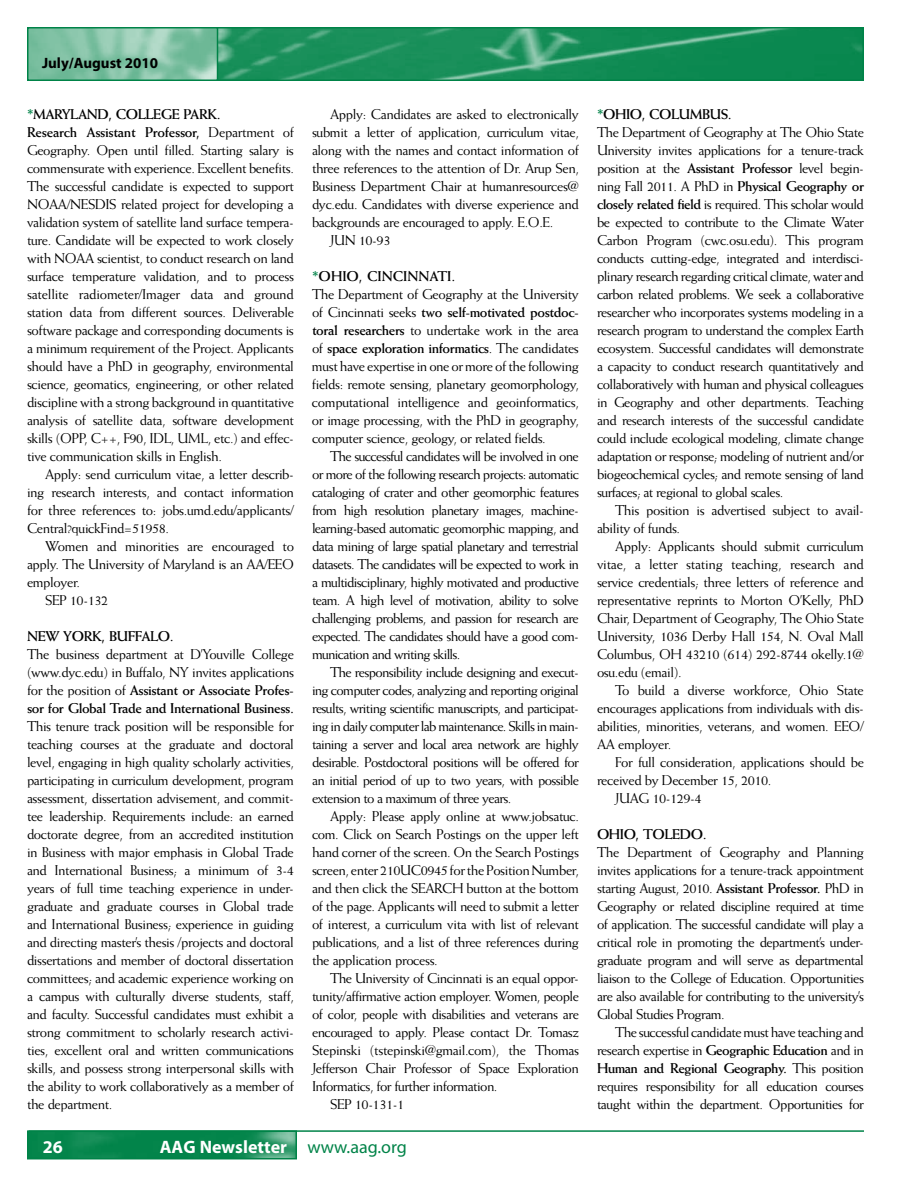
<style>
.page{position:relative;width:918px;height:1188px;background:#fff}
.page>*{position:absolute;margin:0;border:0;box-sizing:border-box;transform-origin:0 0}
.t1{font:700 18px "Myriad";color:#fff}
.t2{font:700 15px "Myriad";color:#000}
.t3{font:14.25px/18px "Weiss";letter-spacing:-.03em;color:#000;text-align:justify}
.t4{font:700 14.25px "Weiss";letter-spacing:-.03em;color:#000}
.s1{font-weight:700;color:#008348}
.s2{font-weight:700}
.s3{font-weight:400;color:#008348}
</style>
<div class="page">
<img style="left:30px;top:1133px;width:264px;height:23px">
<div style="left:27px;top:1130px;width:270px;height:29px;border:2px solid #008348"></div>
<hr style="left:29px;top:1130px;width:835px;height:2px;background:#008348">
<img style="left:218px;top:30px;width:643px;height:48px">
<div style="left:27px;top:27px;width:837px;height:54px;border:2px solid #008348"></div>
<img style="left:30px;top:30px;width:185px;height:48px">
<div style="left:27px;top:27px;width:191px;height:54px;border:2px solid #008348"></div>
<p class="t2" style="left:42px;top:56px;width:118px">July/August 2010</p>
<p class="t3" style="left:27px;top:105px;width:269px;text-align:left"><span class="s1">*</span><span class="s2">MARYLAND, COLLEGE PARK.<br>Research Assistant Professor,</span> Department of Geography. Open until filled. Starting salary is commensurate with experience. Excellent benefits.<br>The successful candidate is expected to support NOAA/NESDIS related project for developing a validation system of satellite land surface tempera&shy;ture. Candidate will be expected to work closely with NOAA scientist, to conduct research on land surface temperature validation, and to process satellite radiometer/Imager data and ground station data from different sources. Deliverable software package and corresponding documents is a minimum requirement of the Project. Applicants should have a PhD in geography, environmental science, geomatics, engineering, or other related discipline with a strong background in quantitative analysis of satellite data, software development skills (OPP, C++, F90, IDL, UML, etc.) and effec&shy;tive communication skills in English.</p>
<p class="t3" style="left:27px;top:465px;width:269px;text-indent:18px">Apply: send curriculum vitae, a letter describ&shy;ing research interests, and contact information for three references to: jobs.umd.edu/applicants/ Central?quickFind=51958.</p>
<p class="t3" style="left:45px;top:537px;width:251px">Women and minorities are encouraged to</p>
<p class="t3" style="left:27px;top:555px;width:269px">apply. The University of Maryland is an AA/EEO</p>
<p class="t3" style="left:27px;top:573px;width:55px">employer.</p>
<p class="t3" style="left:45px;top:591px;width:65px">SEP 10-132</p>
<p class="t4" style="left:27px;top:628px;width:148px">NEW YORK, BUFFALO.</p>
<p class="t3" style="left:27px;top:645px;width:269px">The business department at D’Youville College (www.dyc.edu) in Buffalo, NY invites applications for the position of <span class="s2">Assistant or Associate Profes&shy;sor for Global Trade and International Business.</span></p>
<p class="t3" style="left:27px;top:717px;width:269px">This tenure track position will be responsible for teaching courses at the graduate and doctoral level, engaging in high quality scholarly activities, participating in curriculum development, program assessment, dissertation advisement, and commit&shy;tee leadership. Requirements include: an earned doctorate degree, from an accredited institution in Business with major emphasis in Global Trade and International Business; a minimum of 3-4 years of full time teaching experience in under&shy;graduate and graduate courses in Global trade and International Business; experience in guiding and directing master’s thesis /projects and doctoral dissertations and member of doctoral dissertation committees; and academic experience working on a campus with culturally diverse students, staff, and faculty. Successful candidates must exhibit a strong commitment to scholarly research activi&shy;ties, excellent oral and written communications skills, and possess strong interpersonal skills with the ability to work collaboratively as a member of the department.</p>
<p class="t3" style="left:330px;top:105px;width:250px">Apply: Candidates are asked to electronically</p>
<p class="t3" style="left:312px;top:123px;width:268px">submit a letter of application, curriculum vitae,</p>
<p class="t3" style="left:312px;top:141px;width:268px">along with the names and contact information of</p>
<p class="t3" style="left:312px;top:159px;width:269px">three references to the attention of Dr. Arup Sen,</p>
<p class="t3" style="left:312px;top:177px;width:269px">Business Department Chair at humanresources@</p>
<p class="t3" style="left:312px;top:195px;width:269px">dyc.edu. Candidates with diverse experience and</p>
<p class="t3" style="left:312px;top:213px;width:243px">backgrounds are encouraged to apply. E.O.E.</p>
<p class="t3" style="left:330px;top:231px;width:62px">JUN 10-93</p>
<p class="t3" style="left:312px;top:267px;width:269px;text-align:left"><span class="s1">*</span><span class="s2">OHIO, CINCINNATI.<br></span>The Department of Geography at the University of Cincinnati seeks <span class="s2">two self-motivated postdoc&shy;toral researchers</span> to undertake work in the area of <span class="s2">space exploration informatics</span>. The candidates must have expertise in one or more of the following fields: remote sensing, planetary geomorphology, computational intelligence and geoinformatics, or image processing, with the PhD in geography, computer science, geology, or related fields.</p>
<p class="t3" style="left:312px;top:447px;width:269px;text-indent:18px">The successful candidates will be involved in one or more of the following research projects: automatic cataloging of crater and other geomorphic features from high resolution planetary images, machine&shy;learning-based automatic geomorphic mapping, and data mining of large spatial planetary and terrestrial datasets. The candidates will be expected to work in a multidisciplinary, highly motivated and productive team. A high level of motivation, ability to solve challenging problems, and passion for research are expected. The candidates should have a good com&shy;munication and writing skills.</p>
<p class="t3" style="left:312px;top:663px;width:269px;text-indent:18px">The responsibility include designing and execut&shy;ing computer codes, analyzing and reporting original results, writing scientific manuscripts, and participat&shy;ing in daily computer lab maintenance. Skills in main&shy;taining a server and local area network are highly desirable. Postdoctoral positions will be offered for an initial period of up to two years, with possible extension to a maximum of three years.</p>
<p class="t3" style="left:312px;top:807px;width:269px;text-indent:18px">Apply: Please apply online at www.jobsatuc. com. Click on Search Postings on the upper left hand corner of the screen. On the Search Postings screen, enter 210UC0945 for the Position Number, and then click the SEARCH button at the bottom of the page. Applicants will need to submit a letter of interest, a curriculum vita with list of relevant publications, and a list of three references during the application process.</p>
<p class="t3" style="left:330px;top:969px;width:250px">The University of Cincinnati is an equal oppor-</p>
<p class="t3" style="left:312px;top:987px;width:269px">tunity/affirmative action employer. Women, people</p>
<p class="t3" style="left:312px;top:1005px;width:269px">of color, people with disabilities and veterans are</p>
<p class="t3" style="left:312px;top:1023px;width:268px">encouraged to apply. Please contact Dr. Tomasz</p>
<p class="t3" style="left:312px;top:1041px;width:269px">Stepinski (tstepinski@gmail.com), the Thomas</p>
<p class="t3" style="left:312px;top:1059px;width:268px">Jefferson Chair Professor of Space Exploration</p>
<p class="t3" style="left:312px;top:1077px;width:187px">Informatics, for further information.</p>
<p class="t3" style="left:330px;top:1095px;width:76px">SEP 10-131-1</p>
<p class="t1" style="left:43px;top:1137px;width:21px">26</p>
<p class="t1" style="left:160px;top:1137px;width:249px">AAG Newsletter <span class="s3">www.aag.org</span></p>
<p class="t3" style="left:597px;top:105px;width:269px;text-align:left"><span class="s1">*</span><span class="s2">OHIO, COLUMBUS.<br></span>The Department of Geography at The Ohio State University invites applications for a tenure-track position at the <span class="s2">Assistant Professor</span> level begin&shy;ning Fall 2011. A PhD in <span class="s2">Physical Geography or closely related field</span> is required. This scholar would be expected to contribute to the Climate Water Carbon Program (cwc.osu.edu). This program conducts cutting-edge, integrated and interdisci&shy;plinary research regarding critical climate, water and carbon related problems. We seek a collaborative researcher who incorporates systems modeling in a research program to understand the complex Earth ecosystem. Successful candidates will demonstrate a capacity to conduct research quantitatively and collaboratively with human and physical colleagues in Geography and other departments. Teaching and research interests of the successful candidate could include ecological modeling, climate change adaptation or response; modeling of nutrient and/or biogeochemical cycles; and remote sensing of land surfaces; at regional to global scales.</p>
<p class="t3" style="left:597px;top:501px;width:269px;text-indent:18px">This position is advertised subject to avail&shy;ability of funds.</p>
<p class="t3" style="left:597px;top:537px;width:269px;text-indent:18px">Apply: Applicants should submit curriculum vitae, a letter stating teaching, research and service credentials; three letters of reference and representative reprints to Morton O’Kelly, PhD Chair, Department of Geography, The Ohio State University, 1036 Derby Hall 154, N. Oval Mall Columbus, OH 43210 (614) 292-8744 okelly.1@ osu.edu (email).</p>
<p class="t3" style="left:597px;top:681px;width:269px;text-indent:18px">To build a diverse workforce, Ohio State encourages applications from individuals with dis&shy;abilities, minorities, veterans, and women. EEO/ AA employer.</p>
<p class="t3" style="left:615px;top:753px;width:250px">For full consideration, applications should be</p>
<p class="t3" style="left:597px;top:771px;width:176px">received by December 15, 2010.</p>
<p class="t3" style="left:615px;top:789px;width:88px">JUAG 10-129-4</p>
<p class="t4" style="left:597px;top:826px;width:111px">OHIO, TOLEDO.</p>
<p class="t3" style="left:597px;top:843px;width:269px">The Department of Geography and Planning invites applications for a tenure-track appointment starting August, 2010. <span class="s2">Assistant Professor.</span> PhD in Geography or related discipline required at time of application. The successful candidate will play a critical role in promoting the department’s under&shy;graduate program and will serve as departmental liaison to the College of Education. Opportunities are also available for contributing to the university’s Global Studies Program.</p>
<p class="t3" style="left:597px;top:1023px;width:269px;text-indent:18px">The successful candidate must have teaching and research expertise in <span class="s2">Geographic Education</span> and in <span class="s2">Human and Regional Geography.</span> This position requires responsibility for all education courses taught within the department. Opportunities for</p>
</div>
